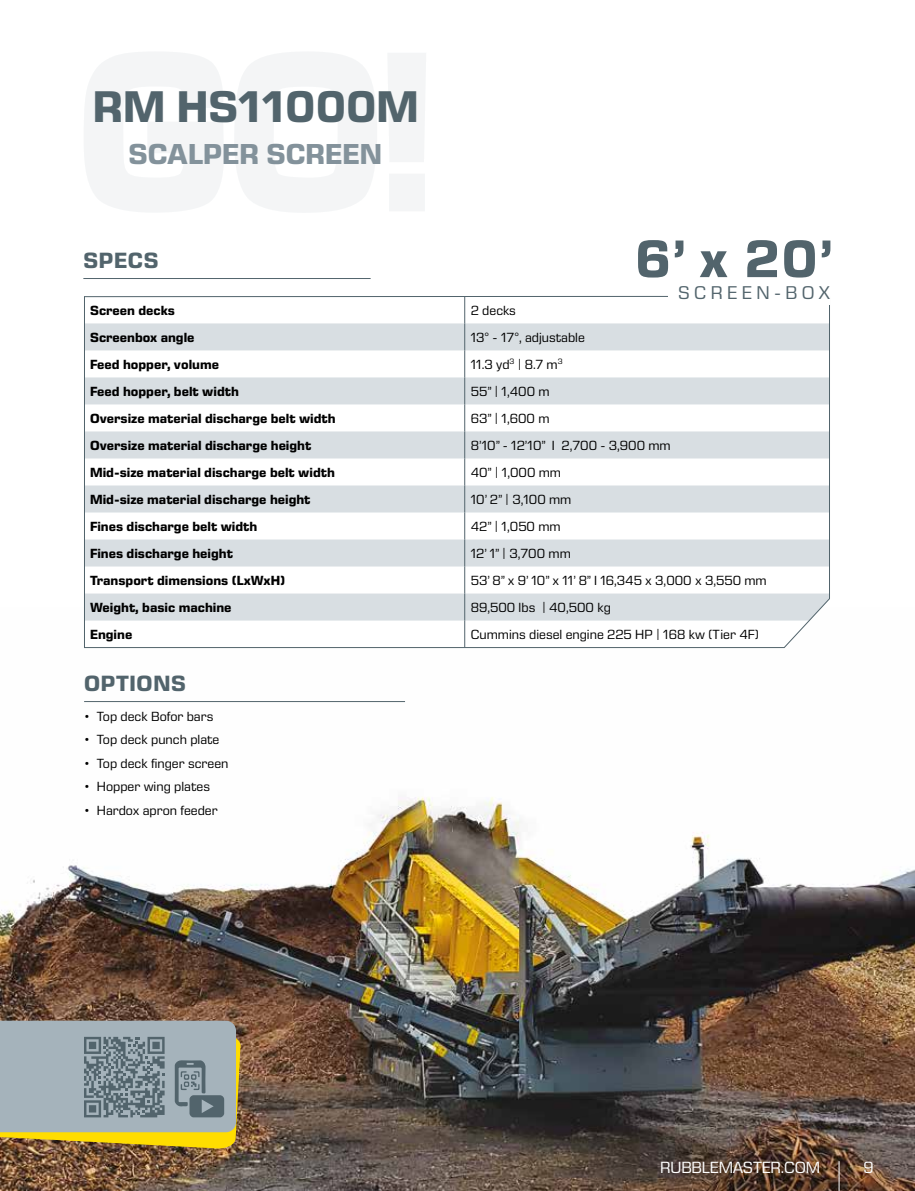
<style>
.page{position:relative;width:915px;height:1191px;background:#fff}
.page>*{position:absolute;margin:0;border:0;box-sizing:border-box;transform-origin:0 0}
.t1{font:700 53.85px "Eurostile Next LT Pro";color:#52646c}
.t2{font:700 45.15px "Eurostile Next LT Pro";color:#52646c}
.t3{font:700 29.4px "Eurostile Next LT Pro";color:#83929b}
.t4{font:700 22.5px "Eurostile Next LT Pro";letter-spacing:.03em;color:#52646c}
.t5{font:18.9px "Eurostile Next LT Pro";letter-spacing:.23em;color:#52646c}
.t6{font:16.5px "Eurostile Next LT Pro";letter-spacing:-.01em;color:#fff}
.t7{font:13.5px "Eurostile Next LT Pro";color:#000}
.t8{font:700 13.5px "Eurostile Next LT Pro";color:#000}
</style>
<div class="page">
<img style="left:0;top:648px;width:914px;height:543px">
<svg style="left:84px;top:52px;width:342px;height:160px;fill:#f4f5f6"></svg>
<svg style="left:0;top:1020px;width:240px;height:128px;background:#9da597"></svg>
<svg style="left:446px;top:1093px;width:468px;height:98px;background:#54463d"></svg>
<hr style="left:83px;top:278px;width:287px;height:1px;background:#52646c">
<svg style="left:84px;top:296px;width:746px;height:352px"></svg>
<div style="left:668px;top:285px;width:161px;height:20px;background:#fff"></div>
<hr style="left:84px;top:701px;width:321px;height:1px;background:#52646c">
<hr style="left:838px;top:1161px;width:1px;height:30px;background:#fff">
<h2 class="t2" style="left:93px;top:81px;width:327px">RM HS11000M</h2>
<h3 class="t3" style="left:128px;top:138px;width:255px">SCALPER SCREEN</h3>
<h1 class="t1" style="left:635px;top:228px;width:199px">6’ x 20’</h1>
<h3 class="t4" style="left:83px;top:247px;width:77px">SPECS</h3>
<p class="t8" style="left:90px;top:302px;width:86px">Screen decks</p>
<p class="t7" style="left:470px;top:303px;width:47px">2 decks</p>
<p class="t8" style="left:90px;top:329px;width:106px">Screenbox angle</p>
<p class="t7" style="left:470px;top:330px;width:116px">13° - 17°, adjustable</p>
<p class="t8" style="left:90px;top:356px;width:130px">Feed hopper, volume</p>
<p class="t7" style="left:470px;top:357px;width:93px">11.3 yd<sup>3</sup> | 8.7 m<sup>3</sup></p>
<p class="t8" style="left:90px;top:383px;width:150px">Feed hopper, belt width</p>
<p class="t7" style="left:470px;top:384px;width:80px">55” | 1,400 m</p>
<p class="t8" style="left:90px;top:410px;width:247px">Oversize material discharge belt width</p>
<p class="t7" style="left:470px;top:411px;width:80px">63” | 1,600 m</p>
<p class="t8" style="left:90px;top:437px;width:223px">Oversize material discharge height</p>
<p class="t7" style="left:470px;top:438px;width:201px">8’10” - 12’10” I 2,700 - 3,900 mm</p>
<p class="t8" style="left:90px;top:464px;width:246px">Mid-size material discharge belt width</p>
<p class="t7" style="left:470px;top:465px;width:92px">40” | 1,000 mm</p>
<p class="t8" style="left:90px;top:491px;width:222px">Mid-size material discharge height</p>
<p class="t7" style="left:470px;top:492px;width:102px">10’ 2” | 3,100 mm</p>
<p class="t8" style="left:90px;top:518px;width:169px">Fines discharge belt width</p>
<p class="t7" style="left:470px;top:519px;width:91px">42” | 1,050 mm</p>
<p class="t8" style="left:90px;top:545px;width:144px">Fines discharge height</p>
<p class="t7" style="left:470px;top:546px;width:101px">12’ 1” | 3,700 mm</p>
<p class="t8" style="left:90px;top:572px;width:196px">Transport dimensions (LxWxH)</p>
<p class="t7" style="left:470px;top:573px;width:297px">53’ 8” x 9’ 10” x 11’ 8” I 16,345 x 3,000 x 3,550 mm</p>
<p class="t8" style="left:90px;top:599px;width:143px">Weight, basic machine</p>
<p class="t7" style="left:470px;top:600px;width:142px">89,500 lbs | 40,500 kg</p>
<p class="t8" style="left:90px;top:626px;width:44px">Engine</p>
<p class="t7" style="left:470px;top:627px;width:289px">Cummins diesel engine 225 HP | 168 kw (Tier 4F)</p>
<h3 class="t5" style="left:678px;top:282px;width:153px">SCREEN-BOX</h3>
<h3 class="t4" style="left:84px;top:670px;width:103px">OPTIONS</h3>
<p class="t7" style="left:84px;top:709px;width:131px">• Top deck Bofor bars</p>
<p class="t7" style="left:84px;top:732px;width:137px">• Top deck punch plate</p>
<p class="t7" style="left:84px;top:756px;width:146px">• Top deck finger screen</p>
<p class="t7" style="left:84px;top:779px;width:127px">• Hopper wing plates</p>
<p class="t7" style="left:84px;top:803px;width:135px">• Hardox apron feeder</p>
<p class="t6" style="left:660px;top:1158px;width:161px">RUBBLEMASTER.COM</p>
<p class="t6" style="left:863px;top:1158px;width:12px">9</p>
</div>
